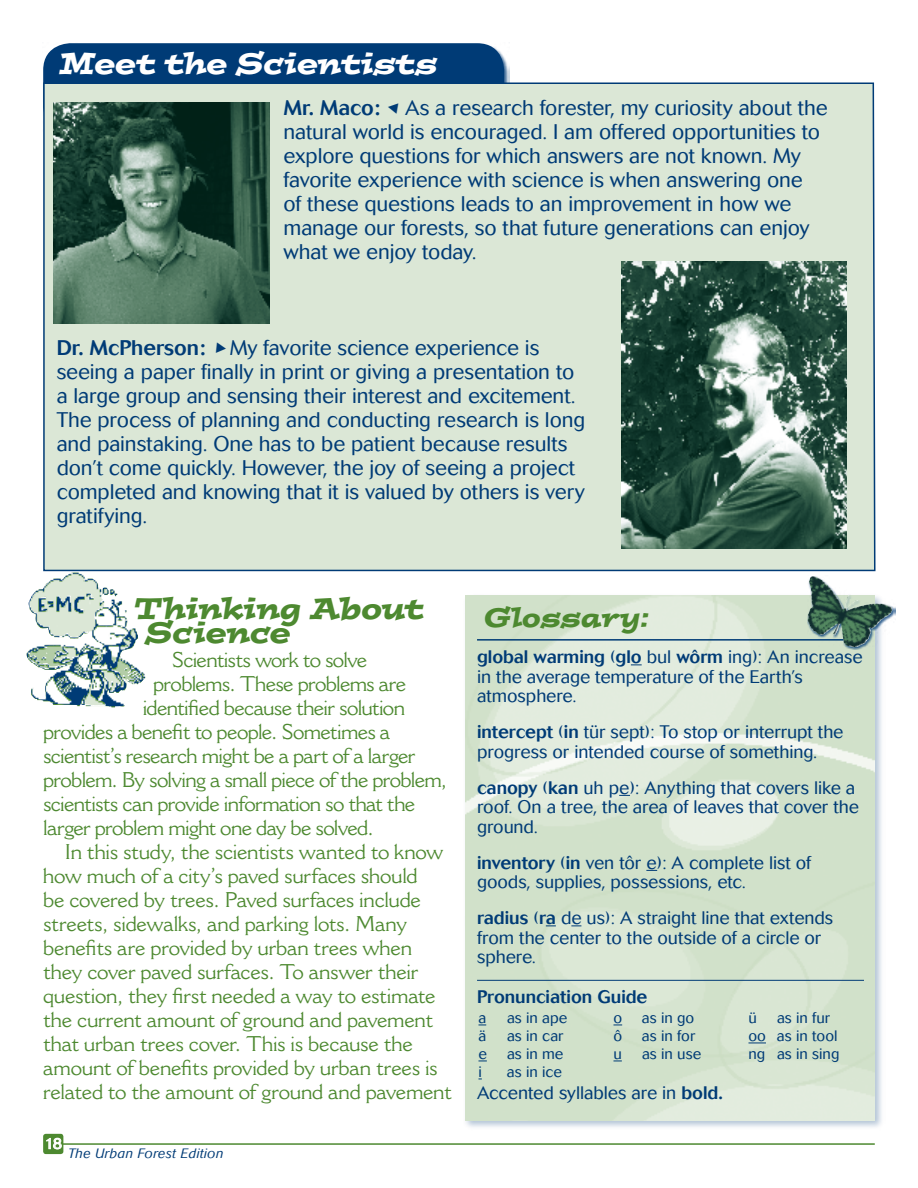
<style>
.page{position:relative;width:918px;height:1188px;background:#fff}
.page>*{position:absolute;margin:0;border:0;box-sizing:border-box;transform-origin:0 0}
.t1{font:italic 30px/24px "Postino";letter-spacing:-.005em;color:#4d8930}
.t2{font:italic 30px "Postino";letter-spacing:-.005em;color:#fff}
.t3{font:italic 27px "Postino";letter-spacing:-.005em;color:#4d8930}
.t4{font:21px "Cantoria";letter-spacing:-.02em;color:#4d8930}
.t5{font:300 21px/24px "Cosmos";letter-spacing:-.005em;color:#003b76}
.t6{font:300 18px/19.5px "Cosmos";letter-spacing:-.005em;color:#003b76}
.t7{font:500 18px "Cosmos";color:#003b76}
.t8{font:300 15px/18px "Cosmos";letter-spacing:.005em;color:#003b76}
.t9{font:300 15px "Cosmos";color:#fff}
.t10{font:italic 300 13.5px "Cosmos";letter-spacing:.025em;color:#003b76}
.s1{font-weight:500}
.s2{font-family:"Quirks ICG";font-weight:400}
</style>
<div class="page">
<hr style="left:58px;top:1143px;width:817px;height:2px;background:#4d8930">
<svg style="left:43px;top:1134px;width:20px;height:20px"></svg>
<div style="left:43px;top:43px;width:461px;height:39px;background:#003b76"></div>
<div style="left:43px;top:82px;width:833px;height:490px;background:#dbe7d6"></div>
<img style="left:54px;top:102px;width:216px;height:222px">
<img style="left:621px;top:262px;width:225px;height:286px">
<svg style="left:465px;top:595px;width:417px;height:532px;background:#d5dfe5"></svg>
<img style="left:466px;top:595px;width:409px;height:525px">
<hr style="left:477px;top:639px;width:387px;height:2px;background:#003b76">
<hr style="left:477px;top:980px;width:387px;height:1px;background:#003b76">
<div style="left:807px;top:575px;width:88px;height:75px;background:#003b76;opacity:.75"></div>
<img style="left:808px;top:576px;width:85px;height:71px">
<svg style="left:748px;top:1043px;width:18px;height:1px"></svg>
<img style="left:26px;top:572px;width:120px;height:136px">
<img style="left:29px;top:573px;width:72px;height:64px">
<h1 class="t2" style="left:60px;top:43px;width:380px">Meet the Scientists</h1>
<p class="t5" style="left:283px;top:96px;width:546px"><span class="s1">Mr. Maco:</span> <span class="s2">0</span>As a research forester, my curiosity about the natural world is encouraged. I am offered opportunities to explore questions for which answers are not known. My favorite experience with science is when answering one<br>of these questions leads to an improvement in how we manage our forests, so that future generations can enjoy what we enjoy today.</p>
<p class="t5" style="left:57px;top:336px;width:530px"><span class="s1">Dr. McPherson:</span> <span class="s2">8</span>My favorite science experience is seeing a paper finally in print or giving a presentation to a large group and sensing their interest and excitement.<br>The process of planning and conducting research is long and painstaking. One has to be patient because results don’t come quickly. However, the joy of seeing a project completed and knowing that it is valued by others is very gratifying.</p>
<h1 class="t1" style="left:146px;top:596px;width:280px;text-indent:-11px">Thinking About<br>Science</h1>
<p class="t4" style="left:172px;top:647px;width:197px">Scientists work to solve</p>
<p class="t4" style="left:153px;top:671px;width:255px">problems. These problems are</p>
<p class="t4" style="left:143px;top:695px;width:264px">identified because their solution</p>
<p class="t4" style="left:43px;top:719px;width:349px">provides a benefit to people. Sometimes a</p>
<p class="t4" style="left:43px;top:743px;width:374px">scientist’s research might be a part of a larger</p>
<p class="t4" style="left:43px;top:767px;width:406px">problem. By solving a small piece of the problem,</p>
<p class="t4" style="left:43px;top:791px;width:374px">scientists can provide information so that the</p>
<p class="t4" style="left:43px;top:815px;width:332px">larger problem might one day be solved.</p>
<p class="t4" style="left:65px;top:839px;width:380px">In this study, the scientists wanted to know</p>
<p class="t4" style="left:43px;top:863px;width:376px">how much of a city’s paved surfaces should</p>
<p class="t4" style="left:43px;top:887px;width:379px">be covered by trees. Paved surfaces include</p>
<p class="t4" style="left:43px;top:911px;width:365px">streets, sidewalks, and parking lots. Many</p>
<p class="t4" style="left:43px;top:935px;width:370px">benefits are provided by urban trees when</p>
<p class="t4" style="left:43px;top:959px;width:377px">they cover paved surfaces. To answer their</p>
<p class="t4" style="left:43px;top:983px;width:394px">question, they first needed a way to estimate</p>
<p class="t4" style="left:43px;top:1007px;width:391px">the current amount of ground and pavement</p>
<p class="t4" style="left:43px;top:1031px;width:371px">that urban trees cover. This is because the</p>
<p class="t4" style="left:43px;top:1055px;width:396px">amount of benefits provided by urban trees is</p>
<p class="t4" style="left:43px;top:1079px;width:410px">related to the amount of ground and pavement</p>
<p class="t9" style="left:44px;top:1135px;width:19px">18</p>
<p class="t10" style="left:68px;top:1146px;width:157px">The Urban Forest Edition</p>
<p class="t3" style="left:485px;top:599px;width:166px">Glossary:</p>
<p class="t6" style="left:477px;top:647px;width:387px"><span class="s1">global warming</span> (<span class="s1">glo</span> bul <span class="s1">wôrm</span> ing): An increase in the average temperature of the Earth’s atmosphere.</p>
<p class="t6" style="left:477px;top:722px;width:368px"><span class="s1">intercept</span> (<span class="s1">in</span> tür sept): To stop or interrupt the progress or intended course of something.</p>
<p class="t6" style="left:477px;top:778px;width:383px"><span class="s1">canopy</span> (<span class="s1">kan</span> uh pe): Anything that covers like a roof. On a tree, the area of leaves that cover the ground.</p>
<p class="t6" style="left:477px;top:853px;width:336px"><span class="s1">inventory</span> (<span class="s1">in</span> ven tôr e): A complete list of goods, supplies, possessions, etc.</p>
<p class="t6" style="left:477px;top:908px;width:358px"><span class="s1">radius</span> (<span class="s1">ra</span> de us): A straight line that extends from the center to the outside of a circle or sphere.</p>
<p class="t7" style="left:477px;top:987px;width:172px">Pronunciation Guide</p>
<p class="t8" style="left:478px;top:1009px;width:9px">a</p>
<p class="t8" style="left:507px;top:1009px;width:62px">as in ape</p>
<p class="t8" style="left:478px;top:1027px;width:9px">ä</p>
<p class="t8" style="left:507px;top:1027px;width:58px">as in car</p>
<p class="t8" style="left:478px;top:1045px;width:10px">e</p>
<p class="t8" style="left:507px;top:1045px;width:58px">as in me</p>
<p class="t8" style="left:478px;top:1063px;width:5px">i</p>
<p class="t8" style="left:507px;top:1063px;width:57px">as in ice</p>
<p class="t8" style="left:614px;top:1009px;width:10px">o</p>
<p class="t8" style="left:642px;top:1009px;width:54px">as in go</p>
<p class="t8" style="left:614px;top:1027px;width:10px">ô</p>
<p class="t8" style="left:642px;top:1027px;width:55px">as in for</p>
<p class="t8" style="left:614px;top:1045px;width:10px">u</p>
<p class="t8" style="left:642px;top:1045px;width:61px">as in use</p>
<p class="t6" style="left:477px;top:1083px;width:247px">Accented syllables are in <span class="s1">bold.</span></p>
<p class="t8" style="left:748px;top:1009px;width:93px;text-indent:29px">as in fur oo as in tool ng as in sing</p>
<p class="t8" style="left:748px;top:1009px;width:10px">ü</p>
</div>
